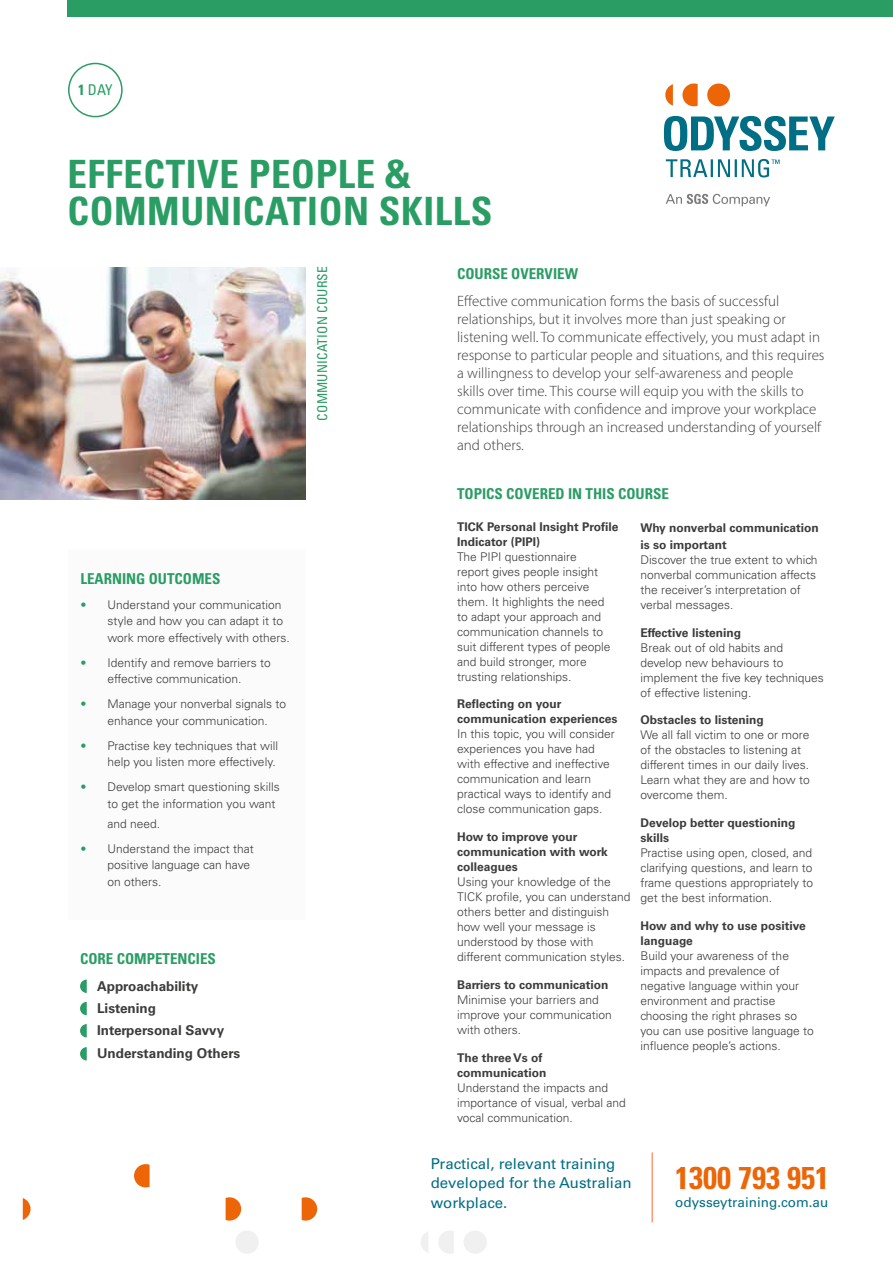
<style>
.page{position:relative;width:893px;height:1263px;background:#fff}
.page>*{position:absolute;margin:0;border:0;box-sizing:border-box;transform-origin:0 0}
.t1{font:700 condensed 39px/36px "Univers";letter-spacing:.015em;color:#2a9d65}
.t2{font:700 condensed 31.5px "Univers";color:#ec6608}
.t3{font:300 15px/18px "Myriad Pro";color:#3c3c3b}
.t4{font:700 condensed 15px "Univers";color:#2a9d65}
.t5{font:15px/19.5px "Univers";color:#006e84}
.t6{font:condensed 14.85px "Univers";color:#2a9d65}
.t7{font:700 13.5px/22.2px "Univers";color:#3c3c3b}
.t8{font:13.5px "Univers";color:#006e84}
.t9{font:condensed 13.5px "Univers";letter-spacing:.015em;color:#2a9d65}
.t10{font:300 12px/15px "Univers";color:#3c3c3b}
.t11{font:700 12px/15px "Univers";color:#3c3c3b}
.s1{font-weight:700}
.s2{color:#2a9d65}
</style>
<div class="page">
<svg style="left:302px;top:1197px;width:15px;height:23px"></svg>
<svg style="left:226px;top:1197px;width:15px;height:23px"></svg>
<svg style="left:23px;top:1198px;width:8px;height:22px"></svg>
<svg style="left:134px;top:1164px;width:16px;height:23px"></svg>
<div style="left:235px;top:1230px;width:24px;height:24px;background:#f0f0f0;border-radius:50%"></div>
<svg style="left:421px;top:1232px;width:7px;height:21px"></svg>
<svg style="left:438px;top:1231px;width:16px;height:23px"></svg>
<div style="left:463px;top:1230px;width:24px;height:24px;background:#f0f0f0;border-radius:50%"></div>
<hr style="left:652px;top:1152px;width:1px;height:70px;background:#f63">
<svg style="left:664px;top:116px;width:171px;height:35px"></svg>
<svg style="left:665px;top:84px;width:8px;height:22px"></svg>
<svg style="left:682px;top:83px;width:16px;height:23px"></svg>
<div style="left:707px;top:83px;width:23px;height:23px;background:#ec6608;border-radius:50%"></div>
<svg style="left:666px;top:194px;width:104px;height:12px"></svg>
<svg style="left:666px;top:159px;width:114px;height:18px"></svg>
<div style="left:68px;top:0;width:825px;height:17px;background:#2a9d65"></div>
<div style="left:68px;top:549px;width:237px;height:370px;background:#fbfbfb"></div>
<svg style="left:80px;top:979px;width:7px;height:14px"></svg>
<svg style="left:80px;top:1002px;width:7px;height:13px"></svg>
<svg style="left:80px;top:1024px;width:7px;height:13px"></svg>
<div style="left:68px;top:63px;width:55px;height:54px;border:2px solid #2a9d65;border-radius:50%"></div>
<img style="left:0;top:267px;width:306px;height:232px">
<svg style="left:80px;top:1047px;width:7px;height:13px"></svg>
<p class="t6" style="left:78px;top:80px;width:36px"><span class="s1">1</span> DAY</p>
<h1 class="t1" style="left:68px;top:156px;width:426px">EFFECTIVE PEOPLE &amp;<br>COMMUNICATION SKILLS</h1>
<p class="t9" style="left:314px;top:421px;width:156px;rotate:-90deg">COMMUNICATION COURSE</p>
<p class="t4" style="left:80px;top:569px;width:142px">LEARNING OUTCOMES</p>
<p class="t10" style="left:107px;top:596px;width:184px;line-height:16.5px;text-indent:-27px"><span class="s2">•</span> Understand your communication style and how you can adapt it to work more effectively with others.</p>
<p class="t10" style="left:80px;top:654px;width:192px;line-height:16.5px;text-align:center"><span class="s2">•</span> Identify and remove barriers to effective communication.</p>
<p class="t10" style="left:107px;top:696px;width:180px;line-height:16.5px;text-indent:-27px"><span class="s2">•</span> Manage your nonverbal signals to enhance your communication.</p>
<p class="t10" style="left:80px;top:737px;width:199px;line-height:16.5px;text-align:right"><span class="s2">•</span> Practise key techniques that will help you listen more effectively.</p>
<p class="t10" style="left:107px;top:779px;width:174px;line-height:16.5px;text-indent:-27px"><span class="s2">•</span> Develop smart questioning skills to get the information you want</p>
<p class="t10" style="left:107px;top:816px;width:54px">and need.</p>
<p class="t10" style="left:107px;top:840px;width:148px;line-height:16.5px;text-indent:-27px"><span class="s2">•</span> Understand the impact that positive language can have on others.</p>
<p class="t4" style="left:80px;top:950px;width:137px">CORE COMPETENCIES</p>
<p class="t7" style="left:97px;top:975px;width:145px">Approachability<br>Listening<br>Interpersonal Savvy<br>Understanding Others</p>
<p class="t4" style="left:457px;top:264px;width:122px">COURSE OVERVIEW</p>
<p class="t3" style="left:457px;top:291px;width:369px">Effective communication forms the basis of successful relationships, but it involves more than just speaking or listening well. To communicate effectively, you must adapt in response to particular people and situations, and this requires a willingness to develop your self-awareness and people<br>skills over time. This course will equip you with the skills to communicate with confidence and improve your workplace relationships through an increased understanding of yourself and others.</p>
<p class="t4" style="left:457px;top:485px;width:213px">TOPICS COVERED IN THIS COURSE</p>
<p class="t11" style="left:457px;top:519px;width:163px">TICK Personal Insight Profile<br>Indicator (PIPI)</p>
<p class="t10" style="left:457px;top:549px;width:155px">The PIPI questionnaire report gives people insight into how others perceive them. It highlights the need to adapt your approach and communication channels to suit different types of people and build stronger, more trusting relationships.</p>
<p class="t11" style="left:457px;top:697px;width:162px">Reflecting on your communication experiences</p>
<p class="t10" style="left:457px;top:727px;width:159px">In this topic, you will consider experiences you have had with effective and ineffective communication and learn practical ways to identify and close communication gaps.</p>
<p class="t11" style="left:457px;top:829px;width:152px">How to improve your communication with work colleagues</p>
<p class="t10" style="left:457px;top:874px;width:175px">Using your knowledge of the<br>TICK profile, you can understand others better and distinguish how well your message is understood by those with different communication styles.</p>
<p class="t11" style="left:457px;top:977px;width:153px">Barriers to communication</p>
<p class="t10" style="left:457px;top:992px;width:156px">Minimise your barriers and improve your communication with others.</p>
<p class="t11" style="left:457px;top:1050px;width:91px">The three Vs of communication</p>
<p class="t10" style="left:457px;top:1080px;width:170px">Understand the impacts and importance of visual, verbal and vocal communication.</p>
<p class="t11" style="left:640px;top:520px;width:180px;line-height:16.5px">Why nonverbal communication is so important</p>
<p class="t10" style="left:640px;top:552px;width:179px">Discover the true extent to which nonverbal communication affects the receiver’s interpretation of verbal messages.</p>
<p class="t11" style="left:640px;top:625px;width:102px">Effective listening</p>
<p class="t10" style="left:640px;top:640px;width:185px">Break out of old habits and develop new behaviours to implement the five key techniques of effective listening.</p>
<p class="t11" style="left:640px;top:713px;width:125px">Obstacles to listening</p>
<p class="t10" style="left:640px;top:727px;width:171px">We all fall victim to one or more of the obstacles to listening at different times in our daily lives.<br>Learn what they are and how to overcome them.</p>
<p class="t11" style="left:640px;top:815px;width:157px">Develop better questioning skills</p>
<p class="t10" style="left:640px;top:845px;width:174px;text-align:justify">Practise using open, closed, and clarifying questions, and learn to frame questions appropriately to get the best information.</p>
<p class="t11" style="left:640px;top:918px;width:167px">How and why to use positive language</p>
<p class="t10" style="left:640px;top:948px;width:175px">Build your awareness of the impacts and prevalence of negative language within your environment and practise choosing the right phrases so you can use positive language to influence people’s actions.</p>
<p class="t5" style="left:431px;top:1154px;width:202px">Practical, relevant training developed for the Australian workplace.</p>
<h2 class="t2" style="left:675px;top:1158px;width:155px">1300 793 951</h2>
<p class="t8" style="left:675px;top:1194px;width:155px">odysseytraining.com.au</p>
</div>
